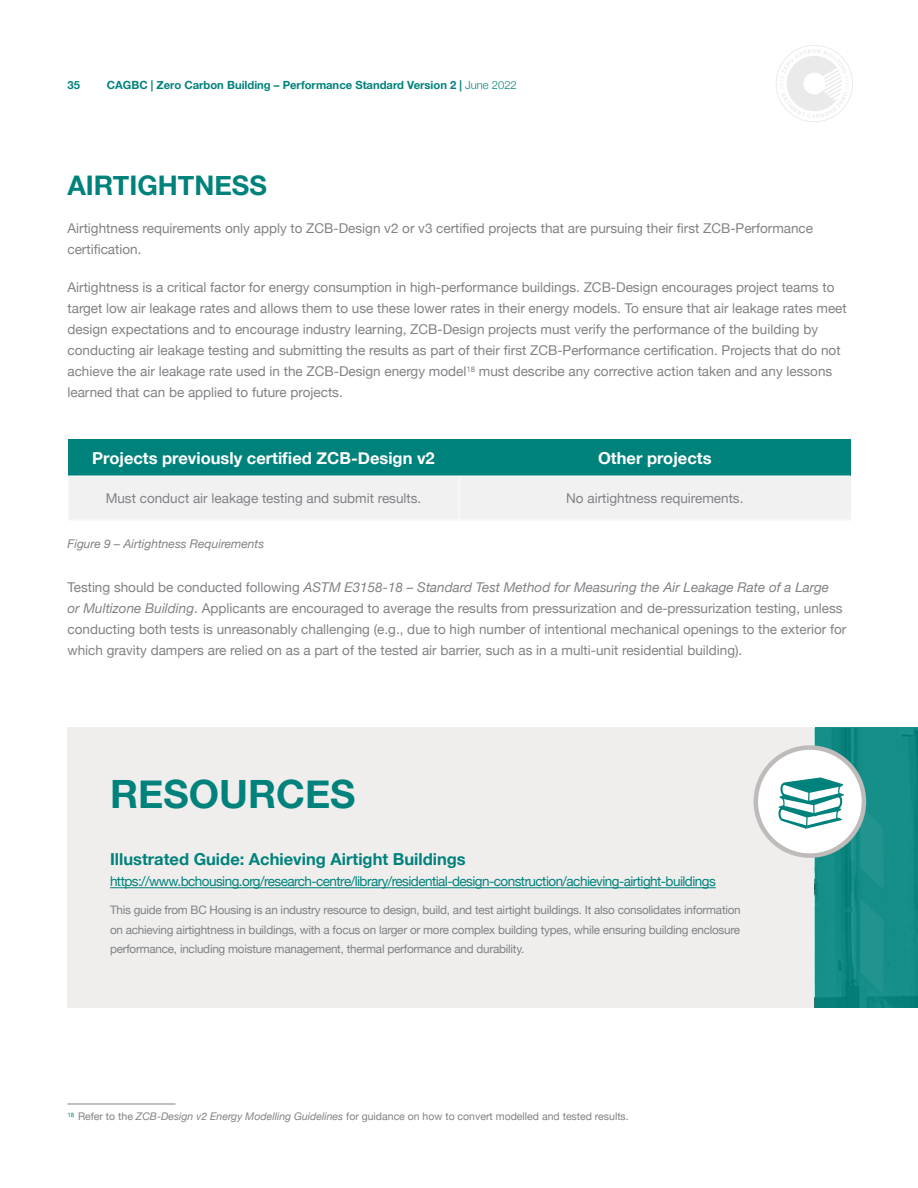
<style>
.page{position:relative;width:918px;height:1188px;background:#fff}
.page>*{position:absolute;margin:0;border:0;box-sizing:border-box;transform-origin:0 0}
.t1{font:700 39px "Helvetica Neue";color:#00827c}
.t2{font:700 27px "Helvetica Neue";color:#00827c}
.t3{font:700 16.5px "Helvetica Neue";color:#fff}
.t4{font:700 16.5px "Helvetica Neue";color:#00827c}
.t5{font:13.5px/21px "Helvetica Neue";color:#808285}
.t6{font:13.5px "Helvetica Neue";letter-spacing:-.04em;color:#00827c}
.t7{font:italic 12px "Helvetica Neue";color:#808285}
.t8{font:11.7px/19.5px "Helvetica Neue";letter-spacing:-.02em;color:#808285;text-align:justify}
.t9{font:700 11.25px "Helvetica Neue";color:#00827c}
.t10{font:10.5px "Helvetica Neue";color:#808285}
.s1{font-weight:300}
.s2{font-style:italic}
</style>
<div class="page">
<div style="left:68px;top:727px;width:850px;height:281px;background:#efeeed"></div>
<div style="left:459px;top:476px;width:391px;height:44px;background:#f1f1f2"></div>
<div style="left:68px;top:476px;width:391px;height:44px;background:#f1f1f2"></div>
<div style="left:776px;top:45px;width:77px;height:77px;border:1px solid #bebbba;border-radius:50%"></div>
<svg style="left:780px;top:49px;width:69px;height:69px"></svg>
<hr style="left:459px;top:476px;width:1px;height:44px;background:#fff">
<hr style="left:68px;top:476px;width:1px;height:44px;background:#fff">
<hr style="left:68px;top:1104px;width:108px;height:1px;background:#808285">
<hr style="left:110px;top:887px;width:606px;height:1px;background:#00827c">
<div style="left:68px;top:440px;width:391px;height:36px;background:#00827c"></div>
<div style="left:459px;top:440px;width:391px;height:36px;background:#00827c"></div>
<hr style="left:68px;top:476px;width:391px;height:1px;background:#fff">
<hr style="left:459px;top:476px;width:391px;height:1px;background:#fff">
<svg style="left:815px;top:727px;width:103px;height:281px;background:#168c87"></svg>
<div style="left:756px;top:748px;width:108px;height:108px;background:#fff;border-radius:50%"></div>
<div style="left:754px;top:745px;width:112px;height:113px;border:4px solid #bebbba;border-radius:50%"></div>
<svg style="left:778px;top:777px;width:66px;height:52px"></svg>
<p class="t9" style="left:68px;top:76px;width:14px">35</p>
<p class="t9" style="left:107px;top:76px;width:412px">CAGBC | Zero Carbon Building – Performance Standard Version 2 | <span class="s1">June 2022</span></p>
<h2 class="t2" style="left:68px;top:164px;width:201px">AIRTIGHTNESS</h2>
<p class="t5" style="left:68px;top:219px;width:747px">Airtightness requirements only apply to ZCB-Design v2 or v3 certified projects that are pursuing their first ZCB-Performance certification.</p>
<p class="t5" style="left:68px;top:278px;width:781px">Airtightness is a critical factor for energy consumption in high-performance buildings. ZCB-Design encourages project teams to target low air leakage rates and allows them to use these lower rates in their energy models. To ensure that air leakage rates meet design expectations and to encourage industry learning, ZCB-Design projects must verify the performance of the building by</p>
<p class="t5" style="left:68px;top:341px;width:775px">conducting air leakage testing and submitting the results as part of their first ZCB-Performance certification. Projects that do not</p>
<p class="t5" style="left:67px;top:362px;width:766px">achieve the air leakage rate used in the ZCB-Design energy model<sup>18</sup> must describe any corrective action taken and any lessons learned that can be applied to future projects.</p>
<p class="t3" style="left:92px;top:445px;width:344px">Projects previously certified ZCB-Design v2</p>
<p class="t3" style="left:598px;top:445px;width:115px">Other projects</p>
<p class="t5" style="left:106px;top:488px;width:317px">Must conduct air leakage testing and submit results.</p>
<p class="t5" style="left:566px;top:488px;width:179px">No airtightness requirements.</p>
<p class="t7" style="left:68px;top:535px;width:198px">Figure 9 – Airtightness Requirements</p>
<p class="t5" style="left:68px;top:577px;width:780px">Testing should be conducted following <span class="s2">ASTM E3158-18 – Standard Test Method for Measuring the Air Leakage Rate of a Large<br>or Multizone Building</span>. Applicants are encouraged to average the results from pressurization and de-pressurization testing, unless conducting both tests is unreasonably challenging (e.g., due to high number of intentional mechanical openings to the exterior for which gravity dampers are relied on as a part of the tested air barrier, such as in a multi-unit residential building).</p>
<h1 class="t1" style="left:110px;top:763px;width:247px">RESOURCES</h1>
<p class="t4" style="left:110px;top:847px;width:357px">Illustrated Guide: Achieving Airtight Buildings</p>
<p class="t6" style="left:110px;top:872px;width:607px">https://www.bchousing.org/research-centre/library/residential-design-construction/achieving-airtight-buildings</p>
<p class="t8" style="left:110px;top:901px;width:632px">This guide from BC Housing is an industry resource to design, build, and test airtight buildings. It also consolidates information on achieving airtightness in buildings, with a focus on larger or more complex building types, while ensuring building enclosure performance, including moisture management, thermal performance and durability.</p>
<p class="t10" style="left:68px;top:1109px;width:563px"><sup>18</sup> Refer to the <span class="s2">ZCB-Design v2 Energy Modelling Guidelines</span> for guidance on how to convert modelled and tested results.</p>
</div>
